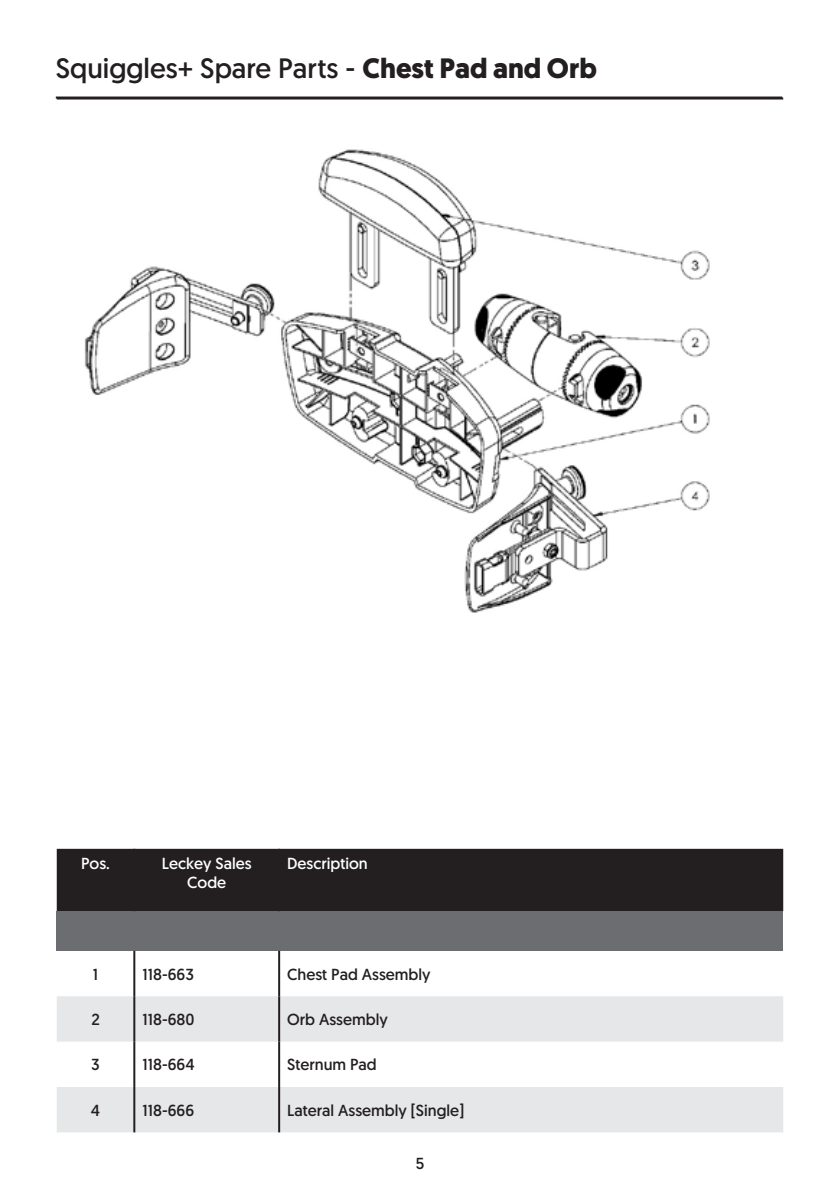
<style>
.page{position:relative;width:840px;height:1191px;background:#fff}
.page>*{position:absolute;margin:0;border:0;box-sizing:border-box;transform-origin:0 0}
.t1{font:28px "Geomanist";color:#231f20}
.Table_Body_Text{font:16px "Geomanist";color:#231f20}
.Table_Body_Text-2{font:16px/19.2px "Geomanist";color:#fff;text-align:center}
.s1{font-weight:700}
</style>
<div class="page">
<hr style="left:57px;top:97px;width:725px;height:2px;background:#231f20">
<hr style="left:56px;top:96px;width:725px;height:2px;background:#231f20">
<div style="left:57px;top:849px;width:725px;height:62px;background:#231f20"></div>
<div style="left:57px;top:911px;width:725px;height:40px;background:#6c6d70"></div>
<svg style="left:57px;top:996px;width:725px;height:136px;fill:#e6e7e9"></svg>
<hr style="left:133px;top:849px;width:2px;height:62px;background:#231f20">
<hr style="left:133px;top:951px;width:2px;height:45px;background:#231f20">
<hr style="left:133px;top:996px;width:2px;height:45px;background:#231f20">
<hr style="left:133px;top:1041px;width:2px;height:46px;background:#231f20">
<hr style="left:133px;top:1087px;width:2px;height:45px;background:#231f20">
<hr style="left:278px;top:849px;width:2px;height:62px;background:#231f20">
<hr style="left:278px;top:951px;width:2px;height:45px;background:#231f20">
<hr style="left:278px;top:996px;width:2px;height:45px;background:#231f20">
<hr style="left:278px;top:1041px;width:2px;height:46px;background:#231f20">
<hr style="left:278px;top:1087px;width:2px;height:45px;background:#231f20">
<img style="left:84px;top:149px;width:626px;height:464px">
<p class="t1" style="left:56px;top:50px;width:542px">Squiggles+ Spare Parts - <span class="s1">Chest Pad and Orb</span></p>
<p class="Table_Body_Text-2" style="left:81px;top:853px;width:30px">Pos.</p>
<p class="Table_Body_Text-2" style="left:162px;top:853px;width:91px">Leckey Sales<br>Code</p>
<p class="Table_Body_Text-2" style="left:287px;top:853px;width:82px">Description</p>
<p class="Table_Body_Text" style="left:93px;top:963px;width:7px">1</p>
<p class="Table_Body_Text" style="left:142px;top:963px;width:53px">118-663</p>
<p class="Table_Body_Text" style="left:287px;top:963px;width:145px">Chest Pad Assembly</p>
<p class="Table_Body_Text" style="left:91px;top:1009px;width:10px">2</p>
<p class="Table_Body_Text" style="left:142px;top:1009px;width:54px">118-680</p>
<p class="Table_Body_Text" style="left:287px;top:1009px;width:102px">Orb Assembly</p>
<p class="Table_Body_Text" style="left:91px;top:1054px;width:10px">3</p>
<p class="Table_Body_Text" style="left:142px;top:1054px;width:54px">118-664</p>
<p class="Table_Body_Text" style="left:287px;top:1054px;width:91px">Sternum Pad</p>
<p class="Table_Body_Text" style="left:91px;top:1099px;width:11px">4</p>
<p class="Table_Body_Text" style="left:142px;top:1099px;width:53px">118-666</p>
<p class="Table_Body_Text" style="left:287px;top:1099px;width:178px">Lateral Assembly [Single]</p>
<p class="Table_Body_Text" style="left:415px;top:1152px;width:10px">5</p>
</div>
